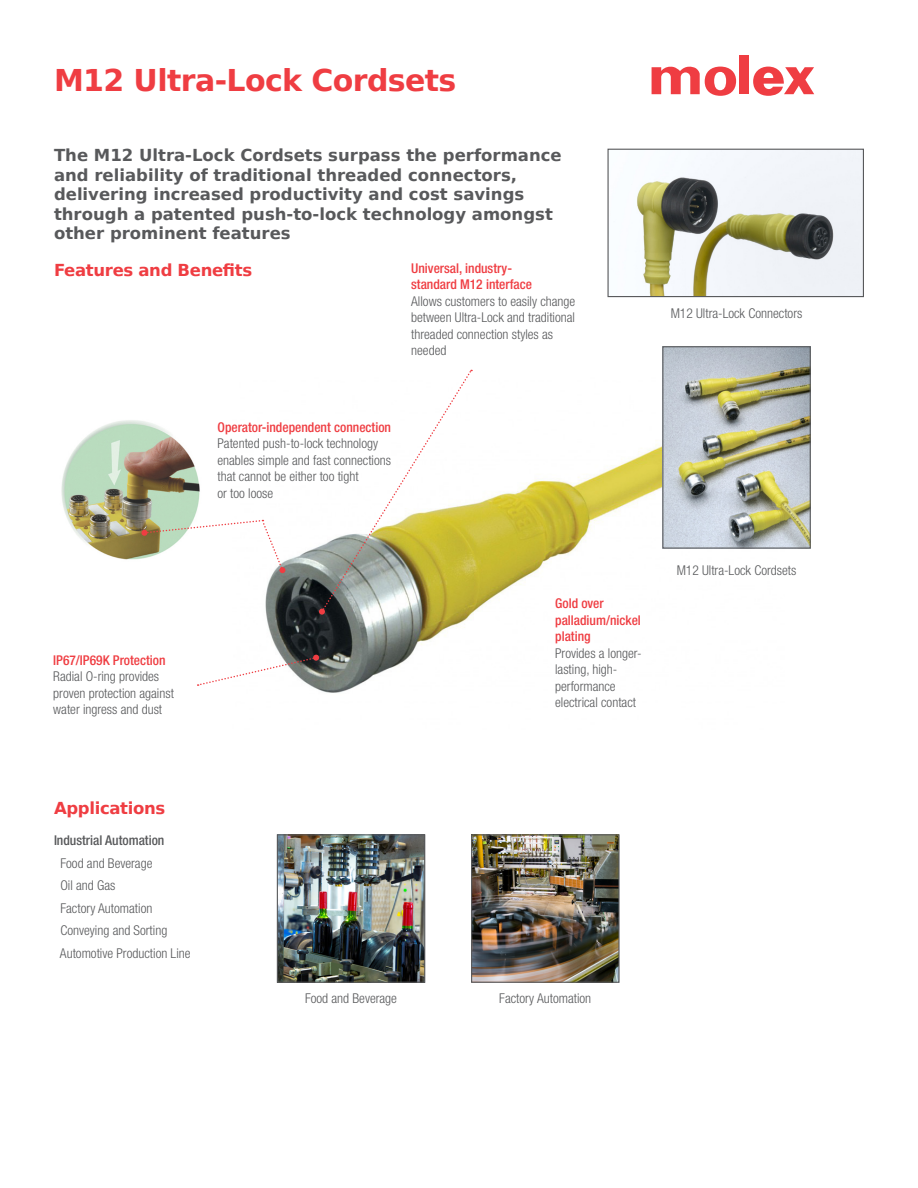
<style>
.page{position:relative;width:918px;height:1188px;background:#fff}
.page>*{position:absolute;margin:0;border:0;box-sizing:border-box;transform-origin:0 0}
.Major_Head{font:700 30px "Bitstream Vera Sans";letter-spacing:-.02em;color:#ef3d42}
.body_text{font:700 16.5px/19.5px "Bitstream Vera Sans";color:#58595b}
.t1{font:700 16.5px "Bitstream Vera Sans";letter-spacing:-.02em;color:#ef3d42}
.Subheads{font:300 condensed 13.5px/16.5px "Helvetica Neue LT Std";color:#58595b}
.body_text-2{font:300 condensed 13.5px "Helvetica Neue LT Std";color:#58595b}
.body_text-3{font:500 condensed 13.5px "Helvetica Neue LT Std";color:#58595b}
.s1{font-weight:500;color:#ef3d42}
</style>
<div class="page">
<img style="left:265px;top:370px;width:397px;height:323px">
<img style="left:279px;top:836px;width:144px;height:145px">
<div style="left:277px;top:834px;width:148px;height:149px;border:1px solid #58595b"></div>
<img style="left:473px;top:836px;width:145px;height:145px">
<div style="left:471px;top:834px;width:149px;height:149px;border:1px solid #58595b"></div>
<img style="left:637px;top:151px;width:225px;height:144px">
<div style="left:608px;top:149px;width:256px;height:148px;border:1px solid #58595b"></div>
<img style="left:664px;top:348px;width:145px;height:199px">
<div style="left:662px;top:346px;width:149px;height:203px;border:1px solid #58595b"></div>
<div style="left:739px;top:56px;width:10px;height:38px;background:#ef3d42"></div>
<svg style="left:652px;top:66px;width:84px;height:30px"></svg>
<svg style="left:753px;top:67px;width:61px;height:29px"></svg>
<img style="left:61px;top:420px;width:139px;height:140px">
<svg style="left:319px;top:370px;width:153px;height:245px"></svg>
<svg style="left:141px;top:519px;width:144px;height:54px"></svg>
<svg style="left:197px;top:655px;width:122px;height:32px"></svg>
<p class="Major_Head" style="left:54px;top:63px;width:404px">M12 Ultra-Lock Cordsets</p>
<p class="body_text" style="left:54px;top:146px;width:509px">The M12 Ultra-Lock Cordsets surpass the performance and reliability of traditional threaded connectors, delivering increased productivity and cost savings through a patented push-to-lock technology amongst other prominent features</p>
<p class="t1" style="left:54px;top:261px;width:200px">Features and Benefits</p>
<p class="Subheads" style="left:411px;top:260px;width:166px"><span class="s1">Universal, industry-<br>standard M12 interface<br></span>Allows customers to easily change between Ultra-Lock and traditional threaded connection styles as needed</p>
<p class="Subheads" style="left:218px;top:418px;width:175px"><span class="s1">Operator-independent connection<br></span>Patented push-to-lock technology enables simple and fast connections that cannot be either too tight<br>or too loose</p>
<p class="Subheads" style="left:53px;top:652px;width:122px"><span class="s1">IP67/IP69K Protection<br></span>Radial O-ring provides proven protection against water ingress and dust</p>
<p class="Subheads" style="left:555px;top:595px;width:88px"><span class="s1">Gold over palladium/nickel plating<br></span>Provides a longer&shy;lasting, high&shy;performance electrical contact</p>
<p class="body_text-2" style="left:671px;top:305px;width:133px">M12 Ultra-Lock Connectors</p>
<p class="body_text-2" style="left:677px;top:563px;width:121px">M12 Ultra-Lock Cordsets</p>
<p class="t1" style="left:54px;top:799px;width:113px">Applications</p>
<p class="body_text-3" style="left:54px;top:832px;width:112px">Industrial Automation</p>
<p class="body_text-2" style="left:60px;top:855px;width:93px">Food and Beverage</p>
<p class="body_text-2" style="left:60px;top:878px;width:56px">Oil and Gas</p>
<p class="body_text-2" style="left:60px;top:900px;width:93px">Factory Automation</p>
<p class="body_text-2" style="left:60px;top:923px;width:108px">Conveying and Sorting</p>
<p class="body_text-2" style="left:60px;top:945px;width:132px">Automotive Production Line</p>
<p class="body_text-2" style="left:305px;top:991px;width:93px">Food and Beverage</p>
<p class="body_text-2" style="left:499px;top:991px;width:93px">Factory Automation</p>
</div>
